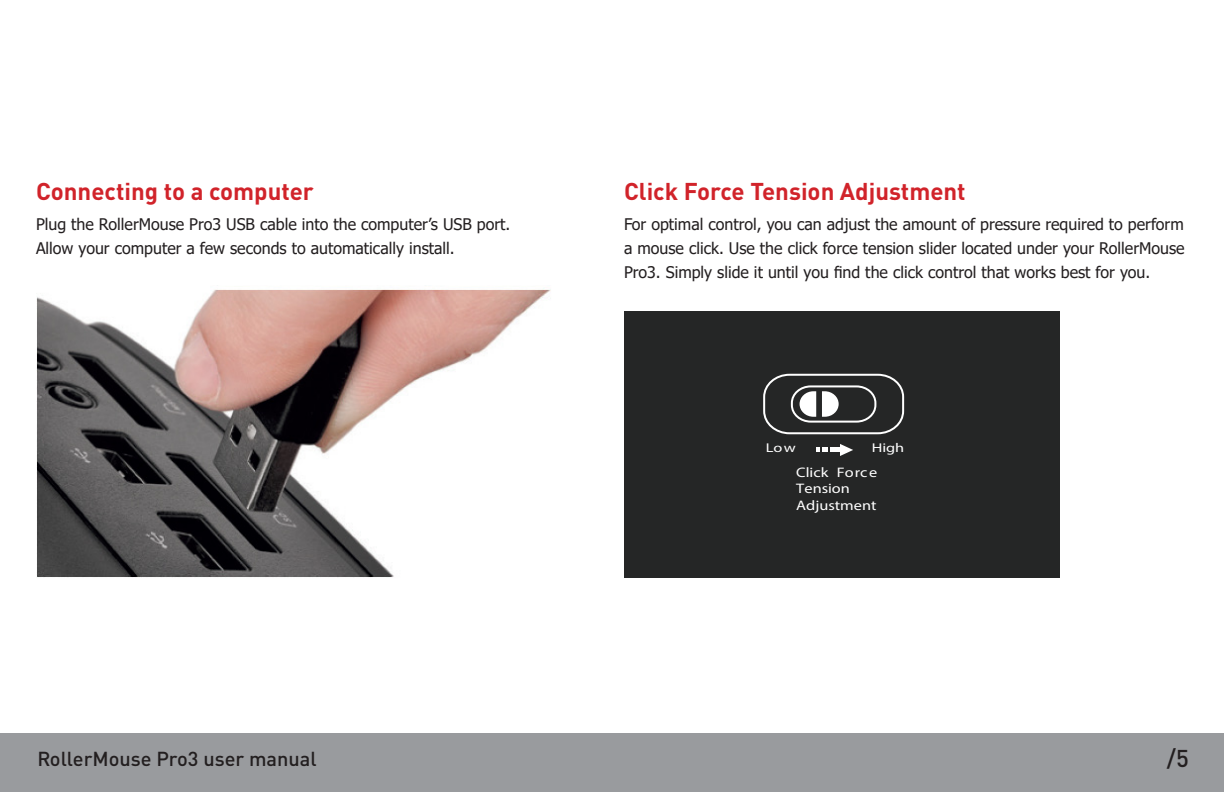
<style>
.page{position:relative;width:1224px;height:792px;background:#fff}
.page>*{position:absolute;margin:0;border:0;box-sizing:border-box;transform-origin:0 0}
.Heading{font:700 24px "DINOT";color:#d1232a}
.t1{font:500 24px "DINOT";color:#231f20}
.t2{font:500 20px "DINOT";color:#231f20}
.Copy{font:16px/24px "Tahoma";color:#231f20}
.t3{font:13.8px/16.6px "Myriad Pro";color:#fff;scale:1.18 1}
.t4{font:12.8px "Myriad Pro";color:#fff;scale:1.28 1}
</style>
<div class="page">
<div style="left:0;top:733px;width:1224px;height:59px;background:#999b9e"></div>
<div style="left:624px;top:311px;width:436px;height:267px;background:#252626"></div>
<svg style="left:763px;top:373px;width:142px;height:62px"></svg>
<svg style="left:840px;top:444px;width:13px;height:12px"></svg>
<hr style="left:831px;top:448px;width:10px;height:4px;background:#fff">
<svg style="left:817px;top:448px;width:11px;height:4px"></svg>
<img style="left:36px;top:288px;width:515px;height:290px">
<p class="Heading" style="left:36px;top:175px;width:279px">Connecting to a computer</p>
<p class="Copy" style="left:36px;top:213px;width:476px">Plug the RollerMouse Pro3 USB cable into the computer’s USB port.<br>Allow your computer a few seconds to automatically install.</p>
<p class="t2" style="left:37px;top:746px;width:281px">RollerMouse Pro3 user manual</p>
<p class="Heading" style="left:624px;top:175px;width:343px">Click Force Tension Adjustment</p>
<p class="Copy" style="left:624px;top:213px;width:562px;text-align:justify">For optimal control, you can adjust the amount of pressure required to perform a mouse click. Use the click force tension slider located under your RollerMouse Pro3. Simply slide it until you find the click control that works best for you.</p>
<p class="t4" style="left:766px;top:440px;width:25px">Low</p>
<p class="t4" style="left:872px;top:440px;width:27px">High</p>
<p class="t3" style="left:796px;top:464px;width:70px">Click Force<br>Tension<br>Adjustment</p>
<p class="t1" style="left:1167px;top:743px;width:23px">/5</p>
</div>
